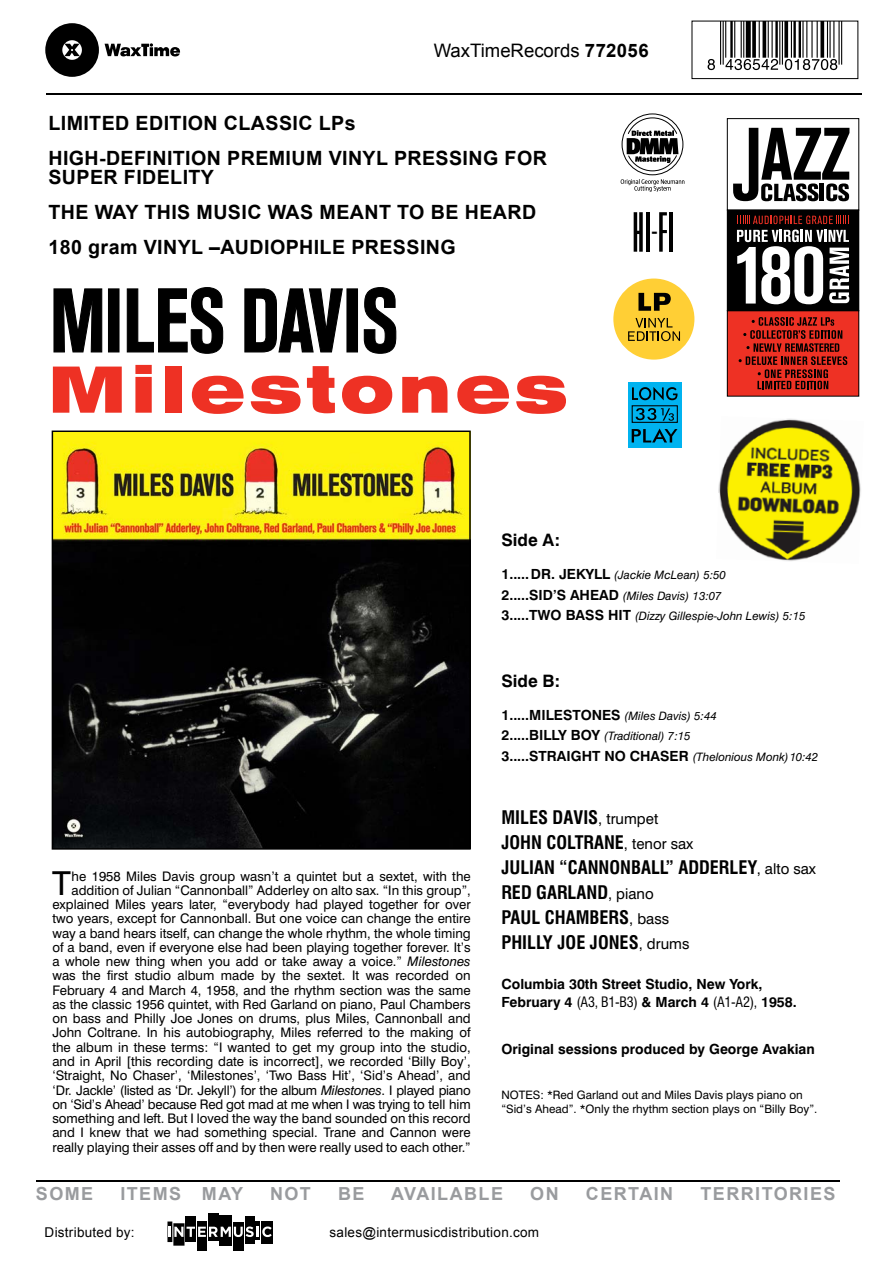
<style>
.page{position:relative;width:893px;height:1263px;background:#fff}
.page>*{position:absolute;margin:0;border:0;box-sizing:border-box;transform-origin:0 0}
.t1{font:900 expanded 63.9px "Swiss 721 BT";letter-spacing:.06em;color:#ee3124}
.t2{font:55.2px "Droid";color:#000}
.t3{font:33px "Swiss 721 BT";color:#000}
.t4{font:700 19.65px/34.7px "Arial";letter-spacing:.02em;color:#000}
.t5{font:18.6px "Arial";color:#000}
.t6{font:700 condensed 18.3px/24.9px "Swiss 721 BT";color:#000}
.t7{font:700 18px "Arial";letter-spacing:.08em;color:#999b9e}
.t8{font:700 17.1px "Swiss 721 BT";color:#000}
.t9{font:700 13.95px/17.1px "Swiss 721 BT";color:#000}
.t10{font:13.5px "Arial";letter-spacing:.02em;color:#000}
.t11{font:13.2px/14.2px "Swiss 721 BT";color:#000;text-align:right}
.t12{font:italic 11.55px/20.1px "Swiss 721 BT";color:#000}
.t13{font:11.55px/13.8px "Swiss 721 BT";color:#000}
.s1{font-weight:700}
.s2{font-weight:700;font-style:normal;font-size:13.95px}
.s3{font-style:italic}
.s4{font-weight:400;font-style:italic;font-size:11.55px}
.s5{font-weight:400;font-stretch:normal;font-size:15px}
.s6{font-weight:400;font-stretch:condensed}
</style>
<div class="page">
<hr style="left:36px;top:1180px;width:804px;height:2px;background:#000">
<svg style="left:45px;top:23px;width:54px;height:54px"></svg>
<svg style="left:105px;top:43px;width:75px;height:13px"></svg>
<hr style="left:46px;top:93px;width:816px;height:1px;background:#000">
<div style="left:727px;top:118px;width:132px;height:92px;border:1px solid #000"></div>
<div style="left:727px;top:311px;width:132px;height:85px;background:#ee3124"></div>
<svg style="left:733px;top:128px;width:116px;height:73px"></svg>
<div style="left:727px;top:210px;width:132px;height:101px;background:#000"></div>
<svg style="left:739px;top:317px;width:108px;height:72px"></svg>
<svg style="left:737px;top:230px;width:112px;height:74px"></svg>
<svg style="left:737px;top:216px;width:112px;height:8px"></svg>
<div style="left:613px;top:279px;width:81px;height:81px;background:#ffcf35;border-radius:50%"></div>
<svg style="left:628px;top:318px;width:52px;height:23px"></svg>
<svg style="left:638px;top:293px;width:33px;height:18px"></svg>
<div style="left:622px;top:114px;width:61px;height:61px;border:1px solid #000;border-radius:50%"></div>
<svg style="left:627px;top:117px;width:51px;height:54px"></svg>
<svg style="left:621px;top:179px;width:63px;height:13px"></svg>
<img style="left:718px;top:418px;width:143px;height:143px">
<div style="left:261px;top:1221px;width:12px;height:23px;background:#000"></div>
<hr style="left:256px;top:1221px;width:4px;height:19px;background:#000">
<div style="left:245px;top:1216px;width:10px;height:28px;background:#000"></div>
<div style="left:233px;top:1222px;width:11px;height:28px;background:#000"></div>
<div style="left:208px;top:1213px;width:11px;height:27px;background:#000"></div>
<div style="left:220px;top:1215px;width:12px;height:30px;background:#000"></div>
<div style="left:197px;top:1221px;width:10px;height:29px;background:#000"></div>
<div style="left:185px;top:1216px;width:11px;height:26px;background:#000"></div>
<svg style="left:167px;top:1221px;width:5px;height:21px"></svg>
<div style="left:173px;top:1223px;width:12px;height:22px;background:#000"></div>
<svg style="left:169px;top:1226px;width:103px;height:11px"></svg>
<img style="left:54px;top:432px;width:415px;height:416px">
<svg style="left:707px;top:23px;width:136px;height:48px"></svg>
<hr style="left:720px;top:21px;width:1px;height:44px;background:#000">
<hr style="left:723px;top:21px;width:1px;height:44px;background:#000">
<hr style="left:725px;top:21px;width:1px;height:37px;background:#000">
<hr style="left:730px;top:21px;width:3px;height:37px;background:#000">
<hr style="left:734px;top:21px;width:1px;height:37px;background:#000">
<hr style="left:741px;top:21px;width:1px;height:37px;background:#000">
<hr style="left:743px;top:21px;width:1px;height:37px;background:#000">
<div style="left:746px;top:21px;width:5px;height:37px;background:#000"></div>
<svg style="left:752px;top:23px;width:4px;height:35px"></svg>
<hr style="left:759px;top:21px;width:1px;height:37px;background:#000">
<svg style="left:762px;top:23px;width:4px;height:35px"></svg>
<hr style="left:768px;top:21px;width:1px;height:37px;background:#000">
<hr style="left:771px;top:21px;width:2px;height:37px;background:#000">
<hr style="left:775px;top:21px;width:3px;height:37px;background:#000">
<hr style="left:779px;top:21px;width:1px;height:44px;background:#000">
<hr style="left:782px;top:21px;width:1px;height:44px;background:#000">
<svg style="left:784px;top:23px;width:4px;height:35px"></svg>
<hr style="left:791px;top:21px;width:1px;height:37px;background:#000">
<hr style="left:793px;top:21px;width:3px;height:37px;background:#000">
<hr style="left:799px;top:21px;width:2px;height:37px;background:#000">
<hr style="left:802px;top:21px;width:1px;height:37px;background:#000">
<hr style="left:806px;top:21px;width:1px;height:37px;background:#000">
<hr style="left:811px;top:21px;width:2px;height:37px;background:#000">
<hr style="left:817px;top:21px;width:1px;height:37px;background:#000">
<svg style="left:820px;top:23px;width:4px;height:35px"></svg>
<hr style="left:827px;top:21px;width:1px;height:37px;background:#000">
<hr style="left:829px;top:21px;width:2px;height:37px;background:#000">
<hr style="left:833px;top:21px;width:1px;height:37px;background:#000">
<hr style="left:838px;top:21px;width:2px;height:44px;background:#000">
<hr style="left:841px;top:21px;width:1px;height:44px;background:#000">
<svg style="left:708px;top:59px;width:7px;height:11px"></svg>
<svg style="left:725px;top:59px;width:53px;height:11px"></svg>
<svg style="left:785px;top:59px;width:52px;height:11px"></svg>
<div style="left:692px;top:21px;width:166px;height:58px;border:1px solid #000"></div>
<svg style="left:53px;top:287px;width:344px;height:67px"></svg>
<div style="left:628px;top:382px;width:54px;height:66px;background:#00b3f0"></div>
<svg style="left:632px;top:387px;width:45px;height:13px"></svg>
<svg style="left:632px;top:428px;width:45px;height:14px"></svg>
<svg style="left:636px;top:408px;width:38px;height:13px"></svg>
<div style="left:632px;top:405px;width:46px;height:18px;border:1px solid #000"></div>
<h3 class="t5" style="left:434px;top:40px;width:217px">WaxTimeRecords <span class="s1">772056</span></h3>
<h3 class="t4" style="left:48px;top:106px;width:500px">LIMITED EDITION CLASSIC LPs<br>HIGH-DEFINITION PREMIUM VINYL PRESSING FOR</h3>
<h3 class="t4" style="left:48px;top:160px;width:489px">SUPER FIDELITY<br>THE WAY THIS MUSIC WAS MEANT TO BE HEARD<br>180 gram VINYL –AUDIOPHILE PRESSING</h3>
<h1 class="t1" style="left:48px;top:351px;width:522px">Milestones</h1>
<h2 class="t2" style="left:633px;top:208px;width:43px">HI<sup>-</sup>FI</h2>
<p class="t8" style="left:501px;top:529px;width:60px">Side A:</p>
<p class="t12" style="left:501px;top:565px;width:305px"><span class="s2">1.....DR. JEKYLL</span> (Jackie McLean) 5:50<br><span class="s2">2.....SID’S AHEAD</span> (Miles Davis) 13:07<br><span class="s2">3.....TWO BASS HIT</span> (Dizzy Gillespie-John Lewis) 5:15</p>
<h3 class="t3" style="left:52px;top:863px;width:20px">T</h3>
<p class="t11" style="left:52px;top:869px;width:420px">he 1958 Miles Davis group wasn’t a quintet but a sextet, with the addition of Julian “Cannonball” Adderley on alto sax. “In this group”, explained Miles years later, “everybody had played together for over two years, except for Cannonball. But one voice can change the entire way a band hears itself, can change the whole rhythm, the whole timing of a band, even if everyone else had been playing together forever. It’s a whole new thing when you add or take away a voice.” <span class="s3">Milestones </span>was the first studio album made by the sextet. It was recorded on February 4 and March 4, 1958, and the rhythm section was the same as the classic 1956 quintet, with Red Garland on piano, Paul Chambers on bass and Philly Joe Jones on drums, plus Miles, Cannonball and John Coltrane. In his autobiography, Miles referred to the making of the album in these terms: “I wanted to get my group into the studio, and in April [this recording date is incorrect], we recorded ‘Billy Boy’, ‘Straight, No Chaser’, ‘Milestones’, ‘Two Bass Hit’, ‘Sid’s Ahead’, and ‘Dr. Jackle’ (listed as ‘Dr. Jekyll’) for the album <span class="s3">Milestones</span>. I played piano on ‘Sid’s Ahead’ because Red got mad at me when I was trying to tell him something and left. But I loved the way the band sounded on this record and I knew that we had something special. Trane and Cannon were really playing their asses off and by then were really used to each other.”</p>
<p class="t8" style="left:501px;top:670px;width:60px">Side B:</p>
<p class="t9" style="left:501px;top:707px;width:217px">1.....MILESTONES <span class="s4">(Miles Davis) 5:44</span></p>
<p class="t12" style="left:501px;top:726px;width:191px"><span class="s2">2.....BILLY BOY</span> (Traditional) 7:15</p>
<p class="t9" style="left:501px;top:747px;width:318px">3.....STRAIGHT NO CHASER <span class="s4">(Thelonious Monk) 10:42</span></p>
<h3 class="t6" style="left:501px;top:805px;width:316px">MILES DAVIS<span class="s5">, trumpet<br></span>JOHN COLTRANE<span class="s5">, tenor sax<br></span>JULIAN “CANNONBALL” ADDERLEY<span class="s5">, alto sax<br></span>RED GARLAND<span class="s5">, piano<br></span>PAUL CHAMBERS<span class="s5">, bass<br></span>PHILLY JOE JONES<span class="s5">, drums</span></h3>
<p class="t9" style="left:501px;top:976px;width:297px">Columbia 30th Street Studio, New York,<br>February 4 <span class="s6">(A3, B1-B3)</span> &amp; March 4 <span class="s6">(A1-A2),</span> 1958.</p>
<p class="t9" style="left:501px;top:1041px;width:315px">Original sessions produced by George Avakian</p>
<p class="t13" style="left:501px;top:1088px;width:317px">NOTES: *Red Garland out and Miles Davis plays piano on “Sid’s Ahead”. *Only the rhythm section plays on “Billy Boy”.</p>
<h3 class="t7" style="left:36px;top:1184px;width:59px">SOME</h3>
<h3 class="t7" style="left:120px;top:1184px;width:124px">ITEMS MAY</h3>
<h3 class="t7" style="left:270px;top:1184px;width:42px">NOT</h3>
<h3 class="t7" style="left:338px;top:1184px;width:28px">BE</h3>
<h3 class="t7" style="left:391px;top:1184px;width:113px">AVAILABLE</h3>
<h3 class="t7" style="left:530px;top:1184px;width:30px">ON</h3>
<h3 class="t7" style="left:586px;top:1184px;width:89px">CERTAIN</h3>
<h3 class="t7" style="left:700px;top:1184px;width:137px">TERRITORIES</h3>
<p class="t10" style="left:45px;top:1224px;width:92px">Distributed by:</p>
<p class="t10" style="left:330px;top:1224px;width:211px">sales@intermusicdistribution.com</p>
</div>
